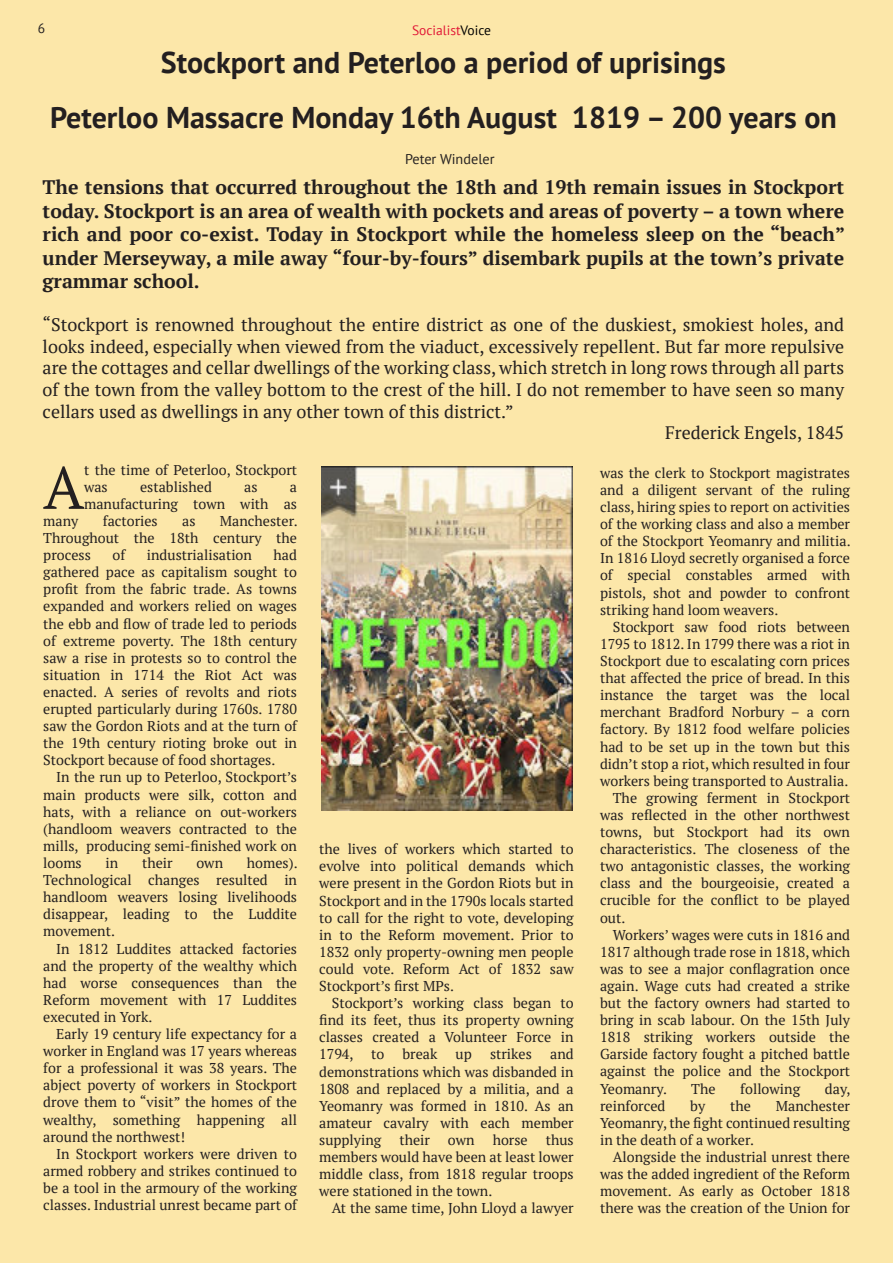
<style>
.page{position:relative;width:893px;height:1263px;background:#fce7a9}
.page>*{position:absolute;margin:0;border:0;box-sizing:border-box;transform-origin:0 0}
.t1{font:59.7px "PT Serif";color:#231f20}
.t2{font:700 30px/55.5px "PT Sans";color:#231f20;text-align:center}
.t3{font:700 19.5px/23.4px "PT Serif";color:#231f20;text-align:justify}
.t4{font:18px "PT Serif";color:#231f20}
.t5{font:14.25px/17.1px "PT Serif";color:#231f20;text-align:justify}
.t6{font:14.25px "PT Sans";color:#231f20}
.t7{font:13.5px "PT Sans";color:#e11836}
.t8{font:13.5px "PT Sans";color:#231f20}
.s1{color:#000}
</style>
<div class="page">
<img style="left:322px;top:467px;width:251px;height:343px">
<p class="t8" style="left:38px;top:23px;width:9px">6</p>
<p class="t7" style="left:412px;top:25px;width:81px">Socialist<span class="s1">Voice</span></p>
<h2 class="t2" style="left:50px;top:38px;width:788px">Stockport and Peterloo a period of uprisings<br>Peterloo Massacre Monday 16th August 1819 – 200 years on</h2>
<p class="t6" style="left:405px;top:153px;width:91px">Peter Windeler</p>
<p class="t3" style="left:43px;top:177px;width:804px">The tensions that occurred throughout the 18th and 19th remain issues in Stockport today. Stockport is an area of wealth with pockets and areas of poverty – a town where rich and poor co-exist. Today in Stockport while the homeless sleep on the “beach” under Merseyway, a mile away “four-by-fours” disembark pupils at the town’s private grammar school.</p>
<p class="t4" style="left:43px;top:317px;width:803px">“Stockport is renowned throughout the entire district as one of the duskiest, smokiest holes, and</p>
<p class="t4" style="left:43px;top:339px;width:803px">looks indeed, especially when viewed from the viaduct, excessively repellent. But far more repulsive</p>
<p class="t4" style="left:43px;top:361px;width:803px">are the cottages and cellar dwellings of the working class, which stretch in long rows through all parts</p>
<p class="t4" style="left:43px;top:382px;width:803px">of the town from the valley bottom to the crest of the hill. I do not remember to have seen so many</p>
<p class="t4" style="left:43px;top:404px;width:473px">cellars used as dwellings in any other town of this district.”</p>
<p class="t4" style="left:665px;top:425px;width:181px">Frederick Engels, 1845</p>
<h1 class="t1" style="left:43px;top:463px;width:42px">A</h1>
<p class="t5" style="left:84px;top:462px;width:214px">t the time of Peterloo, Stockport was</p>
<p class="t5" style="left:140px;top:479px;width:73px">established</p>
<p class="t5" style="left:244px;top:479px;width:15px">as</p>
<p class="t5" style="left:84px;top:479px;width:214px;text-align:right">a<br>manufacturing town with as</p>
<p class="t5" style="left:43px;top:513px;width:256px;text-indent:177px">Manchester.<br>Throughout the 18th century the process</p>
<p class="t5" style="left:43px;top:513px;width:37px">many</p>
<p class="t5" style="left:103px;top:513px;width:56px">factories</p>
<p class="t5" style="left:182px;top:513px;width:15px">as</p>
<p class="t5" style="left:43px;top:548px;width:255px;text-indent:230px">had gathered pace as capitalism sought to profit from the fabric trade. As towns expanded and workers relied on wages the ebb and flow of trade led to periods of extreme poverty. The 18th century saw a rise in protests so to control the situation in 1714 the Riot Act was enacted. A series of revolts and riots erupted particularly during 1760s. 1780 saw the Gordon Riots and at the turn of the 19th century rioting broke out in Stockport because of food shortages.</p>
<p class="t5" style="left:43px;top:770px;width:255px;text-indent:13px">In the run up to Peterloo, Stockport’s main products were silk, cotton and hats, with a reliance on out-workers (handloom weavers contracted to the mills, producing semi-finished work on looms</p>
<p class="t5" style="left:112px;top:548px;width:14px">of</p>
<p class="t5" style="left:147px;top:548px;width:107px">industrialisation</p>
<p class="t5" style="left:43px;top:855px;width:256px;text-indent:204px">homes).<br>Technological changes resulted in handloom weavers losing livelihoods disappear, leading to the Luddite movement.</p>
<p class="t5" style="left:43px;top:941px;width:255px;text-indent:13px">In 1812 Luddites attacked factories and the property of the wealthy which had worse consequences than the Reform movement with 17 Luddites executed in York.</p>
<p class="t5" style="left:43px;top:1026px;width:255px;text-indent:13px">Early 19 century life expectancy for a worker in England was 17 years whereas for a professional it was 38 years. The abject poverty of workers in Stockport drove them to “visit” the homes of the wealthy, something happening all around the northwest!</p>
<p class="t5" style="left:43px;top:1146px;width:255px;text-indent:13px">In Stockport workers were driven to armed robbery and strikes continued to be a tool in the armoury of the working classes. Industrial unrest became part of</p>
<p class="t5" style="left:106px;top:855px;width:14px">in</p>
<p class="t5" style="left:142px;top:855px;width:32px">their</p>
<p class="t5" style="left:196px;top:855px;width:28px">own</p>
<p class="t5" style="left:319px;top:842px;width:256px">the lives of workers which started to evolve into political demands which were present in the Gordon Riots but in Stockport and in the 1790s locals started to call for the right to vote, developing in to the Reform movement. Prior to 1832 only property-owning men people could vote. Reform Act of 1832 saw Stockport’s first MPs.</p>
<p class="t5" style="left:319px;top:996px;width:256px;text-indent:13px">Stockport’s working class began to find its feet, thus its property owning classes created a Volunteer Force in 1794, to</p>
<p class="t5" style="left:319px;top:1047px;width:256px;text-indent:231px">and demonstrations which was disbanded in 1808 and replaced by a militia, and a Yeomanry was formed in 1810. As an amateur cavalry with each member supplying</p>
<p class="t5" style="left:402px;top:1047px;width:36px">break</p>
<p class="t5" style="left:456px;top:1047px;width:18px">up</p>
<p class="t5" style="left:490px;top:1047px;width:43px">strikes</p>
<p class="t5" style="left:319px;top:1132px;width:256px;text-indent:227px">thus members would have been at least lower middle class, from 1818 regular troops were stationed in the town.</p>
<p class="t5" style="left:332px;top:1201px;width:243px">At the same time, John Lloyd a lawyer</p>
<p class="t5" style="left:399px;top:1132px;width:32px">their</p>
<p class="t5" style="left:448px;top:1132px;width:28px">own</p>
<p class="t5" style="left:493px;top:1132px;width:37px">horse</p>
<p class="t5" style="left:600px;top:465px;width:252px">was the clerk to Stockport magistrates and a diligent servant of the ruling class, hiring spies to report on activities of the working class and also a member of the Stockport Yeomanry and militia.<br>In 1816 Lloyd secretly organised a force of special constables armed with pistols, shot and powder to confront striking hand loom weavers.</p>
<p class="t5" style="left:613px;top:619px;width:239px">Stockport saw food riots between</p>
<p class="t5" style="left:600px;top:636px;width:251px">1795 to 1812. In 1799 there was a riot in</p>
<p class="t5" style="left:600px;top:654px;width:251px">Stockport due to escalating corn prices</p>
<p class="t5" style="left:600px;top:671px;width:251px">that affected the price of bread. In this</p>
<p class="t5" style="left:600px;top:688px;width:251px">instance the target was the local</p>
<p class="t5" style="left:600px;top:705px;width:251px">merchant Bradford Norbury – a corn</p>
<p class="t5" style="left:600px;top:722px;width:251px">factory. By 1812 food welfare policies</p>
<p class="t5" style="left:600px;top:739px;width:251px">had to be set up in the town but this</p>
<p class="t5" style="left:600px;top:756px;width:251px">didn’t stop a riot, which resulted in four</p>
<p class="t5" style="left:600px;top:773px;width:250px">workers being transported to Australia.</p>
<p class="t5" style="left:613px;top:790px;width:239px">The growing ferment in Stockport</p>
<p class="t5" style="left:600px;top:807px;width:251px">was reflected in the other northwest</p>
<p class="t5" style="left:600px;top:825px;width:251px">towns, but Stockport had its own</p>
<p class="t5" style="left:600px;top:842px;width:251px">characteristics. The closeness of the</p>
<p class="t5" style="left:600px;top:859px;width:251px">two antagonistic classes, the working</p>
<p class="t5" style="left:600px;top:876px;width:251px">class and the bourgeoisie, created a</p>
<p class="t5" style="left:600px;top:893px;width:251px">crucible for the conflict to be played</p>
<p class="t5" style="left:600px;top:910px;width:27px">out.</p>
<p class="t5" style="left:613px;top:927px;width:239px">Workers’ wages were cuts in 1816 and</p>
<p class="t5" style="left:600px;top:944px;width:251px">1817 although trade rose in 1818, which</p>
<p class="t5" style="left:600px;top:961px;width:251px">was to see a major conflagration once</p>
<p class="t5" style="left:600px;top:978px;width:251px">again. Wage cuts had created a strike</p>
<p class="t5" style="left:600px;top:996px;width:251px">but the factory owners had started to</p>
<p class="t5" style="left:600px;top:1013px;width:251px">bring in scab labour. On the 15th July</p>
<p class="t5" style="left:600px;top:1030px;width:251px">1818 striking workers outside the</p>
<p class="t5" style="left:600px;top:1047px;width:251px">Garside factory fought a pitched battle</p>
<p class="t5" style="left:600px;top:1064px;width:251px">against the police and the Stockport</p>
<p class="t5" style="left:600px;top:1081px;width:68px">Yeomanry.</p>
<p class="t5" style="left:691px;top:1081px;width:26px">The</p>
<p class="t5" style="left:740px;top:1081px;width:61px">following</p>
<p class="t5" style="left:825px;top:1081px;width:27px">day,</p>
<p class="t5" style="left:600px;top:1098px;width:67px">reinforced</p>
<p class="t5" style="left:690px;top:1098px;width:16px">by</p>
<p class="t5" style="left:730px;top:1098px;width:22px">the</p>
<p class="t5" style="left:600px;top:1098px;width:251px;text-indent:176px">Manchester Yeomanry, the fight continued resulting in the death of a worker.</p>
<p class="t5" style="left:600px;top:1149px;width:251px;text-indent:13px">Alongside the industrial unrest there was the added ingredient of the Reform movement. As early as October 1818 there was the creation of the Union for</p>
</div>
